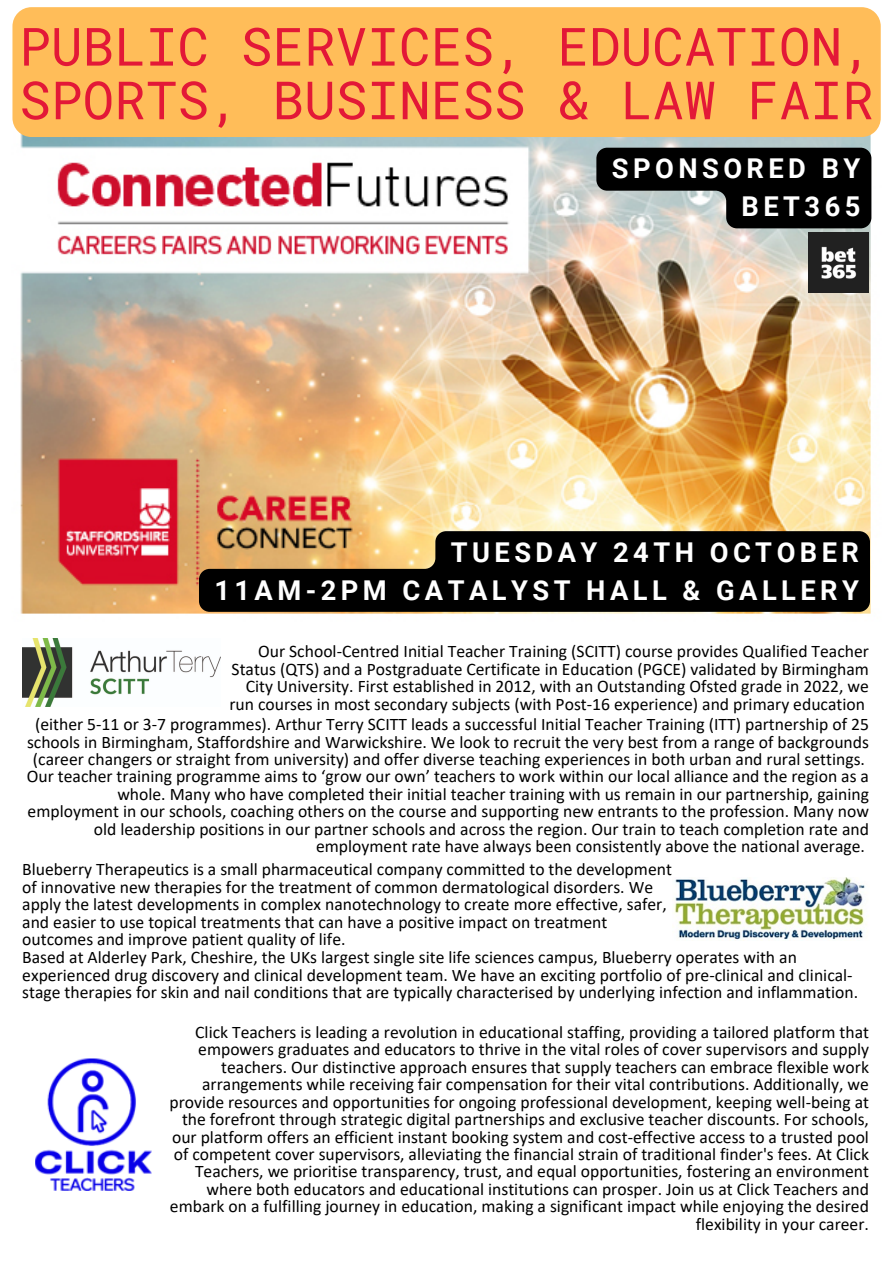
<style>
.page{position:relative;width:893px;height:1263px;background:#fff}
.page>*{position:absolute;margin:0;border:0;box-sizing:border-box;transform-origin:0 0}
.t1{font:52.72px/53.6px "Roboto Mono";color:#e31837}
.t2{font:700 27.3px "Roboto";letter-spacing:.165em;color:#fff}
.t3{font:17.62px/17.4px "Calibri";color:#000;text-align:right}
</style>
<div class="page">
<img style="left:20px;top:49px;width:861px;height:565px">
<img style="left:22px;top:638px;width:198px;height:68px">
<img style="left:674px;top:877px;width:191px;height:64px">
<img style="left:35px;top:1058px;width:117px;height:133px">
<div style="left:12px;top:7px;width:868px;height:130px;background:#ffbd59"></div>
<svg style="left:199px;top:531px;width:671px;height:81px;fill:#000"></svg>
<svg style="left:596px;top:148px;width:275px;height:80px"></svg>
<img style="left:808px;top:232px;width:61px;height:60px">
<p class="t1" style="left:19px;top:18px;width:856px">PUBLIC SERVICES, EDUCATION,<br>SPORTS, BUSINESS &amp; LAW FAIR</p>
<p class="t2" style="left:612px;top:153px;width:250px">SPONSORED BY</p>
<p class="t2" style="left:741px;top:191px;width:120px">BET365</p>
<p class="t2" style="left:451px;top:537px;width:410px">TUESDAY 24TH OCTOBER</p>
<p class="t2" style="left:214px;top:574px;width:646px">11AM-2PM CATALYST HALL &amp; GALLERY</p>
<p class="t3" style="left:229px;top:644px;width:641px">Our School-Centred Initial Teacher Training (SCITT) course provides Qualified Teacher Status (QTS) and a Postgraduate Certificate in Education (PGCE) validated by Birmingham City University. First established in 2012, with an Outstanding Ofsted grade in 2022, we run courses in most secondary subjects (with Post-16 experience) and primary education</p>
<p class="t3" style="left:27px;top:717px;width:843px;text-align:center">(either 5-11 or 3-7 programmes). Arthur Terry SCITT leads a successful Initial Teacher Training (ITT) partnership of 25 schools in Birmingham, Staffordshire and Warwickshire. We look to recruit the very best from a range of backgrounds (career changers or straight from university) and offer diverse teaching experiences in both urban and rural settings.</p>
<p class="t3" style="left:27px;top:769px;width:843px">Our teacher training programme aims to ‘grow our own’ teachers to work within our local alliance and the region as a whole. Many who have completed their initial teacher training with us remain in our partnership, gaining employment in our schools, coaching others on the course and supporting new entrants to the profession. Many now old leadership positions in our partner schools and across the region. Our train to teach completion rate and employment rate have always been consistently above the national average.</p>
<p class="t3" style="left:22px;top:862px;width:651px;text-align:left">Blueberry Therapeutics is a small pharmaceutical company committed to the development of innovative new therapies for the treatment of common dermatological disorders. We apply the latest developments in complex nanotechnology to create more effective, safer, and easier to use topical treatments that can have a positive impact on treatment outcomes and improve patient quality of life.</p>
<p class="t3" style="left:22px;top:950px;width:837px;text-align:left">Based at Alderley Park, Cheshire, the UKs largest single site life sciences campus, Blueberry operates with an experienced drug discovery and clinical development team. We have an exciting portfolio of pre-clinical and clinical&shy;stage therapies for skin and nail conditions that are typically characterised by underlying infection and inflammation.</p>
<p class="t3" style="left:169px;top:1025px;width:701px">Click Teachers is leading a revolution in educational staffing, providing a tailored platform that empowers graduates and educators to thrive in the vital roles of cover supervisors and supply teachers. Our distinctive approach ensures that supply teachers can embrace flexible work arrangements while receiving fair compensation for their vital contributions. Additionally, we provide resources and opportunities for ongoing professional development, keeping well-being at the forefront through strategic digital partnerships and exclusive teacher discounts. For schools, our platform offers an efficient instant booking system and cost-effective access to a trusted pool of competent cover supervisors, alleviating the financial strain of traditional finder's fees. At Click Teachers, we prioritise transparency, trust, and equal opportunities, fostering an environment where both educators and educational institutions can prosper. Join us at Click Teachers and embark on a fulfilling journey in education, making a significant impact while enjoying the desired flexibility in your career.</p>
</div>
